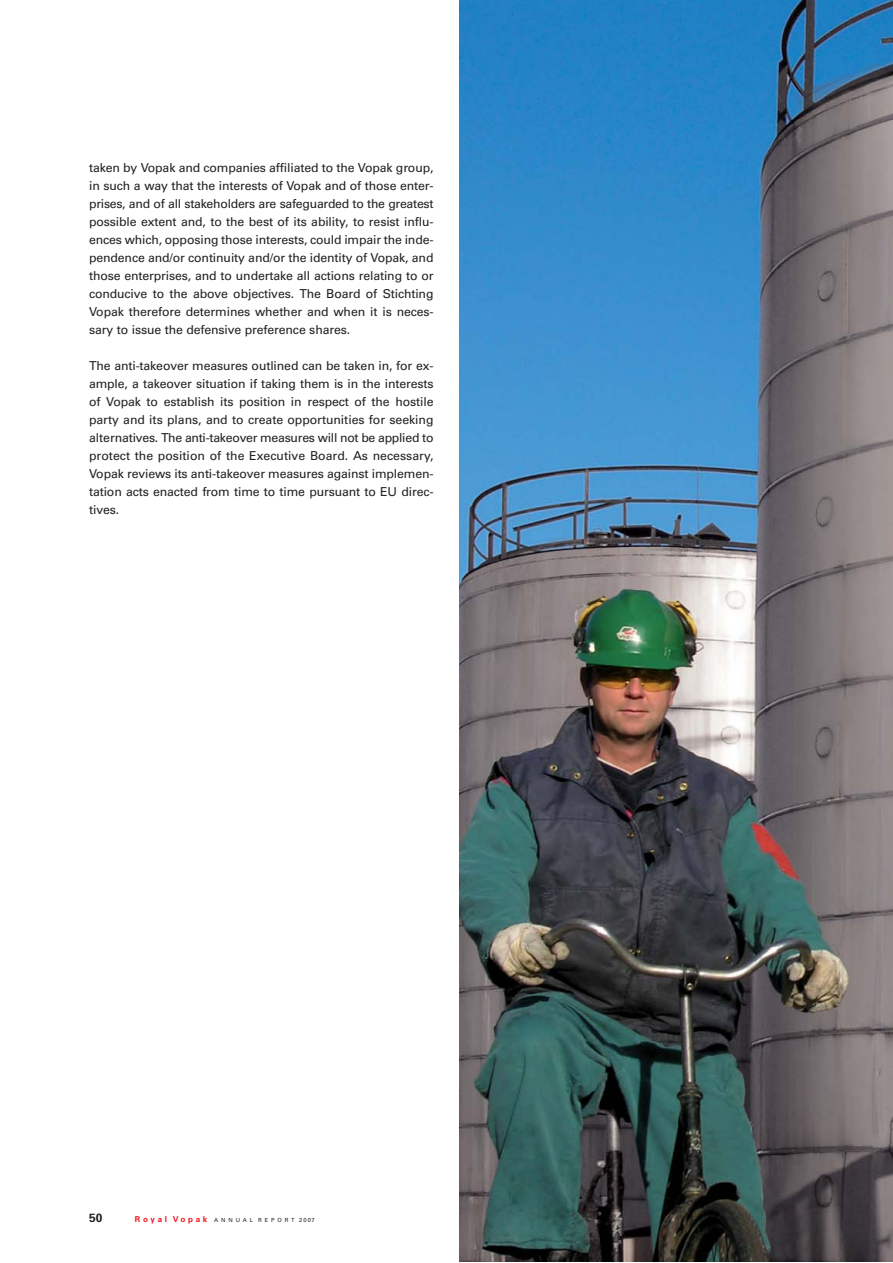
<style>
.page{position:relative;width:893px;height:1263px;background:#fff}
.page>*{position:absolute;margin:0;border:0;box-sizing:border-box;transform-origin:0 0}
.t1{font:12.3px/18px "Univers";letter-spacing:-.01em;color:#231f20;text-align:justify}
.t2{font:700 12px "Univers";color:#231f20}
.t3{font:5.7px "Univers";letter-spacing:.52em;color:#231f20}
.s1{font-weight:700;font-size:8.1px;color:#ed1c24}
</style>
<div class="page">
<img style="left:459px;top:0;width:433px;height:1262px">
<p class="t1" style="left:89px;top:159px;width:346px">taken by Vopak and companies affiliated to the Vopak group, in such a way that the interests of Vopak and of those enter&shy;prises, and of all stakeholders are safeguarded to the greatest possible extent and, to the best of its ability, to resist influ&shy;ences which, opposing those interests, could impair the inde&shy;pendence and/or continuity and/or the identity of Vopak, and those enterprises, and to undertake all actions relating to or conducive to the above objectives. The Board of Stichting Vopak therefore determines whether and when it is neces&shy;sary to issue the defensive preference shares.</p>
<p class="t1" style="left:89px;top:357px;width:346px">The anti-takeover measures outlined can be taken in, for ex - ample, a takeover situation if taking them is in the interests of Vopak to establish its position in respect of the hostile party and its plans, and to create opportunities for seeking alter natives. The anti-takeover measures will not be applied to protect the position of the Executive Board. As necessary, Vopak reviews its anti-takeover measures against implemen&shy;tation acts enacted from time to time pursuant to EU direc&shy;tives.</p>
<p class="t2" style="left:89px;top:1213px;width:15px">50</p>
<p class="t3" style="left:135px;top:1218px;width:181px"><span class="s1">Royal Vopak</span> ANNUAL REPORT 2007</p>
</div>
